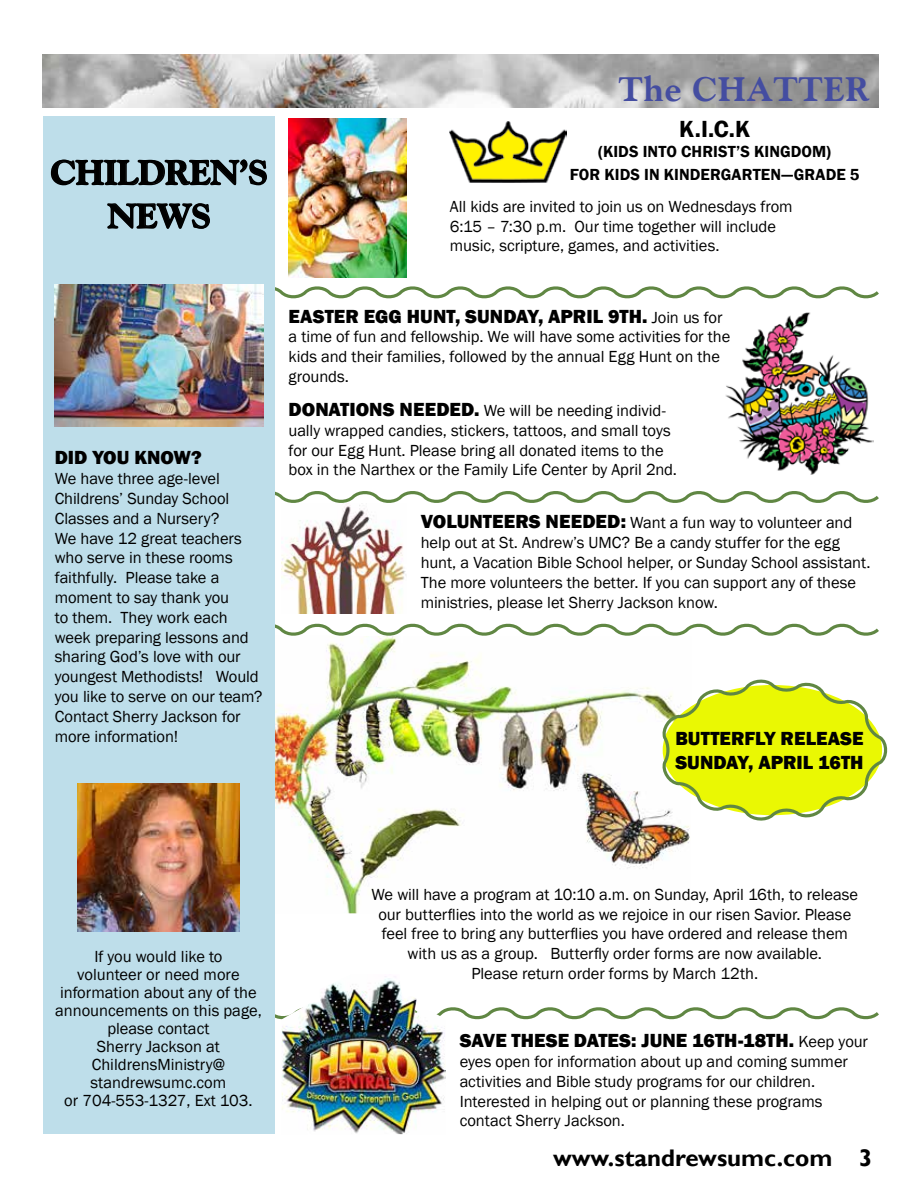
<style>
.page{position:relative;width:918px;height:1188px;background:#fff}
.page>*{position:absolute;margin:0;border:0;box-sizing:border-box;transform-origin:0 0}
.t1{font:800 34.5px/43.5px "Goudy";letter-spacing:-.005em;color:#000;text-align:center}
.t2{font:800 34.5px "Goudy";letter-spacing:.02em;color:#444da1}
.t3{font:700 24px "Gill Sans";color:#000}
.t4{font:600 24px "Franklin Gothic";color:#000}
.t5{font:800 19.5px/23.4px "Franklin Gothic";color:#000}
.t6{font:16.5px/19.8px "Franklin Gothic";letter-spacing:-.005em;color:#000}
.t7{font:600 16.5px/23.4px "Franklin Gothic";letter-spacing:.005em;color:#000;text-align:center}
.s1{font-weight:400;font-size:16.5px}
.s2{font-weight:800;font-size:19.5px}
</style>
<div class="page">
<img style="left:275px;top:640px;width:415px;height:274px">
<img style="left:726px;top:312px;width:148px;height:163px">
<svg style="left:275px;top:491px;width:604px;height:12px"></svg>
<img style="left:450px;top:121px;width:117px;height:61px">
<svg style="left:275px;top:286px;width:604px;height:13px"></svg>
<svg style="left:275px;top:623px;width:604px;height:17px"></svg>
<svg style="left:275px;top:1007px;width:604px;height:13px"></svg>
<img style="left:43px;top:54px;width:836px;height:53px">
<div style="left:43px;top:117px;width:232px;height:1017px;background:#bedeea"></div>
<img style="left:55px;top:284px;width:209px;height:143px">
<svg style="left:50px;top:159px;width:217px;height:27px"></svg>
<svg style="left:107px;top:203px;width:103px;height:26px"></svg>
<img style="left:77px;top:784px;width:163px;height:148px">
<img style="left:289px;top:119px;width:117px;height:159px">
<img style="left:282px;top:503px;width:124px;height:110px">
<svg style="left:662px;top:679px;width:225px;height:142px"></svg>
<img style="left:282px;top:976px;width:164px;height:158px">
<h1 class="t1" style="left:51px;top:151px;width:218px">CHILDREN’S<br>NEWS</h1>
<p class="t5" style="left:55px;top:446px;width:149px">DID YOU KNOW?</p>
<p class="t6" style="left:55px;top:469px;width:209px">We have three age-level<br>Childrens’ Sunday School<br>Classes and a Nursery?<br>We have 12 great teachers who serve in these rooms faithfully. Please take a moment to say thank you<br>to them. They work each week preparing lessons and sharing God’s love with our youngest Methodists! Would you like to serve on our team?<br>Contact Sherry Jackson for more information!</p>
<h1 class="t2" style="left:619px;top:69px;width:252px">The CHATTER</h1>
<h2 class="t4" style="left:679px;top:114px;width:73px">K.I.C.K</h2>
<p class="t7" style="left:570px;top:140px;width:291px">(KIDS INTO CHRIST’S KINGDOM)<br>FOR KIDS IN KINDERGARTEN—GRADE 5</p>
<p class="t6" style="left:450px;top:197px;width:344px">All kids are invited to join us on Wednesdays from<br>6:15 – 7:30 p.m. Our time together will include music, scripture, games, and activities.</p>
<p class="t5" style="left:289px;top:304px;width:435px">EASTER EGG HUNT, SUNDAY, APRIL 9TH. <span class="s1">Join us for</span></p>
<p class="t6" style="left:289px;top:327px;width:443px">a time of fun and fellowship. We will have some activities for the kids and their families, followed by the annual Egg Hunt on the grounds.</p>
<p class="t6" style="left:289px;top:401px;width:390px"><span class="s2">DONATIONS NEEDED.</span> We will be needing individ&shy;ually wrapped candies, stickers, tattoos, and small toys for our Egg Hunt. Please bring all donated items to the box in the Narthex or the Family Life Center by April 2nd.</p>
<p class="t6" style="left:421px;top:513px;width:451px"><span class="s2">VOLUNTEERS NEEDED:</span> Want a fun way to volunteer and help out at St. Andrew’s UMC? Be a candy stuffer for the egg hunt, a Vacation Bible School helper, or Sunday School assistant.<br>The more volunteers the better. If you can support any of these ministries, please let Sherry Jackson know.</p>
<p class="t5" style="left:675px;top:727px;width:190px">BUTTERFLY RELEASE<br>SUNDAY, APRIL 16TH</p>
<p class="t6" style="left:55px;top:948px;width:208px;line-height:18px;text-align:center">If you would like to<br>volunteer or need more information about any of the announcements on this page, please contact<br>Sherry Jackson at<br>ChildrensMinistry@ standrewsumc.com<br>or 704-553-1327, Ext 103.</p>
<p class="t6" style="left:372px;top:885px;width:488px;text-align:center">We will have a program at 10:10 a.m. on Sunday, April 16th, to release our butterflies into the world as we rejoice in our risen Savior. Please feel free to bring any butterflies you have ordered and release them with us as a group. Butterfly order forms are now available.<br>Please return order forms by March 12th.</p>
<p class="t5" style="left:460px;top:1029px;width:410px">SAVE THESE DATES: JUNE 16TH-18TH. <span class="s1">Keep your</span></p>
<p class="t6" style="left:460px;top:1052px;width:390px">eyes open for information about up and coming summer activities and Bible study programs for our children.<br>Interested in helping out or planning these programs contact Sherry Jackson.</p>
<h2 class="t3" style="left:553px;top:1143px;width:321px">www.standrewsumc.com 3</h2>
</div>
